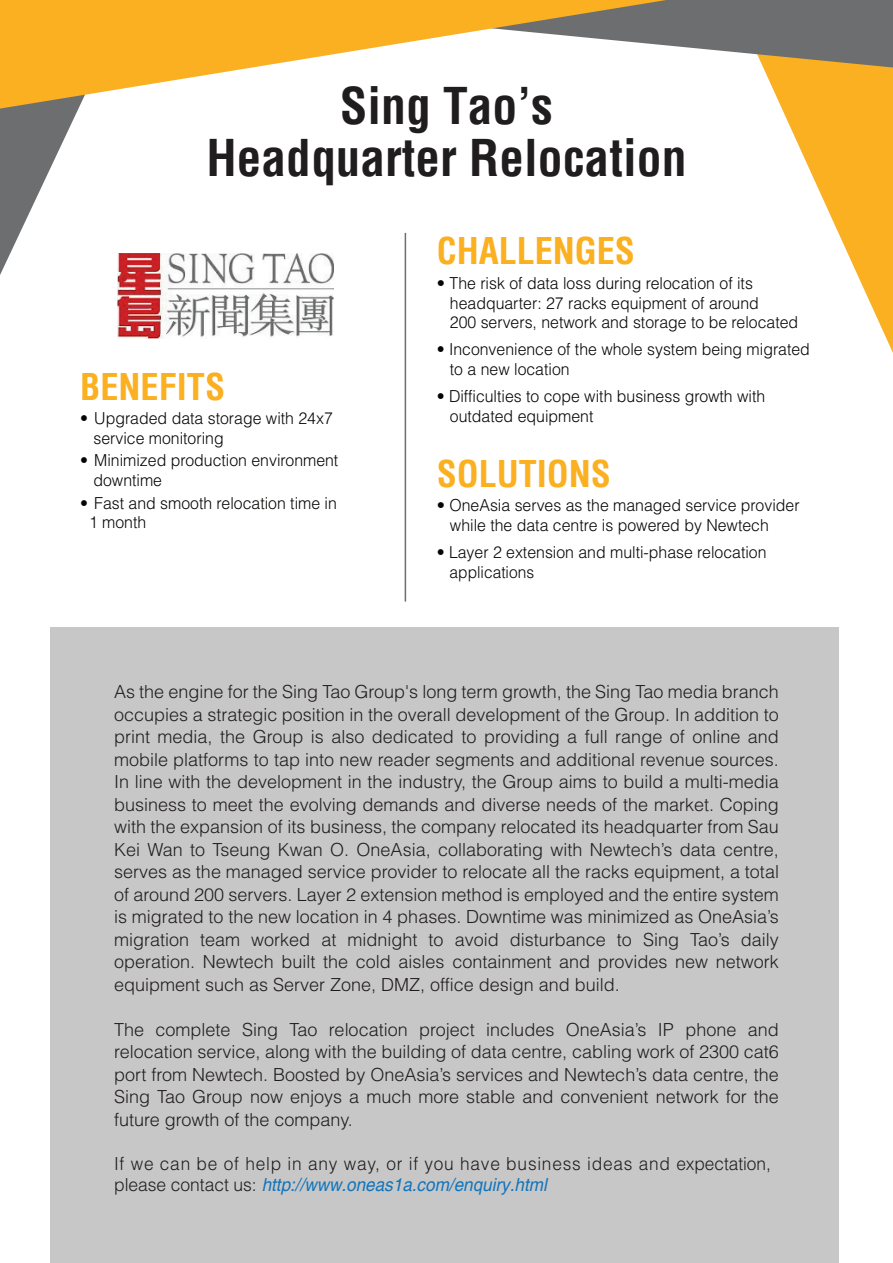
<style>
.page{position:relative;width:893px;height:1263px;background:#fff}
.page>*{position:absolute;margin:0;border:0;box-sizing:border-box;transform-origin:0 0}
.t1{font:700 condensed 49.5px/52.5px "Helvetica";color:#201d1e;text-align:center}
.t2{font:700 condensed 36px "Helvetica";color:#fab020}
.t3{font:300 18px/22.5px "Helvetica";color:#201d1e;text-align:justify}
.t4{font:300 18px/21.6px "Helvetica";letter-spacing:.045em;color:#201d1e;scale:.96 1}
.t5{font:300 16.5px/19.8px "Helvetica";color:#050504;scale:.96 1}
.t6{font:300 16.5px/19.8px "Helvetica";color:#050504}
.s1{font-weight:400;font-style:italic;color:#1175bc}
</style>
<div class="page">
<svg style="left:763px;top:68px;width:130px;height:285px"></svg>
<div style="left:50px;top:627px;width:789px;height:636px;background:#c8c7c7"></div>
<hr style="left:405px;top:233px;width:1px;height:369px;background:#6d6e70">
<svg style="left:666px;top:0;width:227px;height:68px;fill:#6d6e70"></svg>
<svg style="left:0;top:109px;width:79px;height:166px"></svg>
<svg style="left:0;top:0;width:666px;height:109px;fill:#fab020"></svg>
<img style="left:117px;top:253px;width:216px;height:86px">
<h1 class="t1" style="left:207px;top:79px;width:481px">Sing Tao’s<br>Headquarter Relocation</h1>
<h2 class="t2" style="left:80px;top:363px;width:146px">BENEFITS</h2>
<p class="t5" style="left:93px;top:408px;width:251px;text-indent:-13px">• Upgraded data storage with 24x7 service monitoring</p>
<p class="t5" style="left:93px;top:450px;width:257px;text-indent:-13px">• Minimized production environment downtime</p>
<p class="t5" style="left:89px;top:492px;width:260px;text-indent:-9px">• Fast and smooth relocation time in<br>1 month</p>
<h2 class="t2" style="left:437px;top:228px;width:200px">CHALLENGES</h2>
<p class="t6" style="left:450px;top:273px;width:350px;text-indent:-13px">• The risk of data loss during relocation of its headquarter: 27 racks equipment of around<br>200 servers, network and storage to be relocated</p>
<p class="t5" style="left:450px;top:339px;width:377px;text-indent:-13px">• Inconvenience of the whole system being migrated to a new location</p>
<p class="t5" style="left:450px;top:386px;width:330px;text-indent:-13px">• Difficulties to cope with business growth with outdated equipment</p>
<h2 class="t2" style="left:437px;top:450px;width:176px">SOLUTIONS</h2>
<p class="t6" style="left:450px;top:495px;width:351px;text-indent:-13px">• OneAsia serves as the managed service provider while the data centre is powered by Newtech</p>
<p class="t5" style="left:450px;top:542px;width:332px;text-indent:-13px">• Layer 2 extension and multi-phase relocation applications</p>
<p class="t3" style="left:114px;top:680px;width:666px">As the engine for the Sing Tao Group's long term growth, the Sing Tao media branch occupies a strategic position in the overall development of the Group. In addition to print media, the Group is also dedicated to providing a full range of online and mobile platforms to tap into new reader segments and additional revenue sources.<br>In line with the development in the industry, the Group aims to build a multi-media business to meet the evolving demands and diverse needs of the market. Coping with the expansion of its business, the company relocated its headquarter from Sau Kei Wan to Tseung Kwan O. OneAsia, collaborating with Newtech’s data centre, serves as the managed service provider to relocate all the racks equipment, a total of around 200 servers. Layer 2 extension method is employed and the entire system is migrated to the new location in 4 phases. Downtime was minimized as OneAsia’s migration team worked at midnight to avoid disturbance to Sing Tao’s daily operation. Newtech built the cold aisles containment and provides new network equipment such as Server Zone, DMZ, office design and build.</p>
<p class="t3" style="left:114px;top:1017px;width:666px">The complete Sing Tao relocation project includes OneAsia’s IP phone and relocation service, along with the building of data centre, cabling work of 2300 cat6 port from Newtech. Boosted by OneAsia’s services and Newtech’s data centre, the Sing Tao Group now enjoys a much more stable and convenient network for the future growth of the company.</p>
<p class="t4" style="left:114px;top:1152px;width:686px">If we can be of help in any way, or if you have business ideas and expectation, please contact us: <span class="s1">http://www.oneas1a.com/enquiry.html</span></p>
</div>
